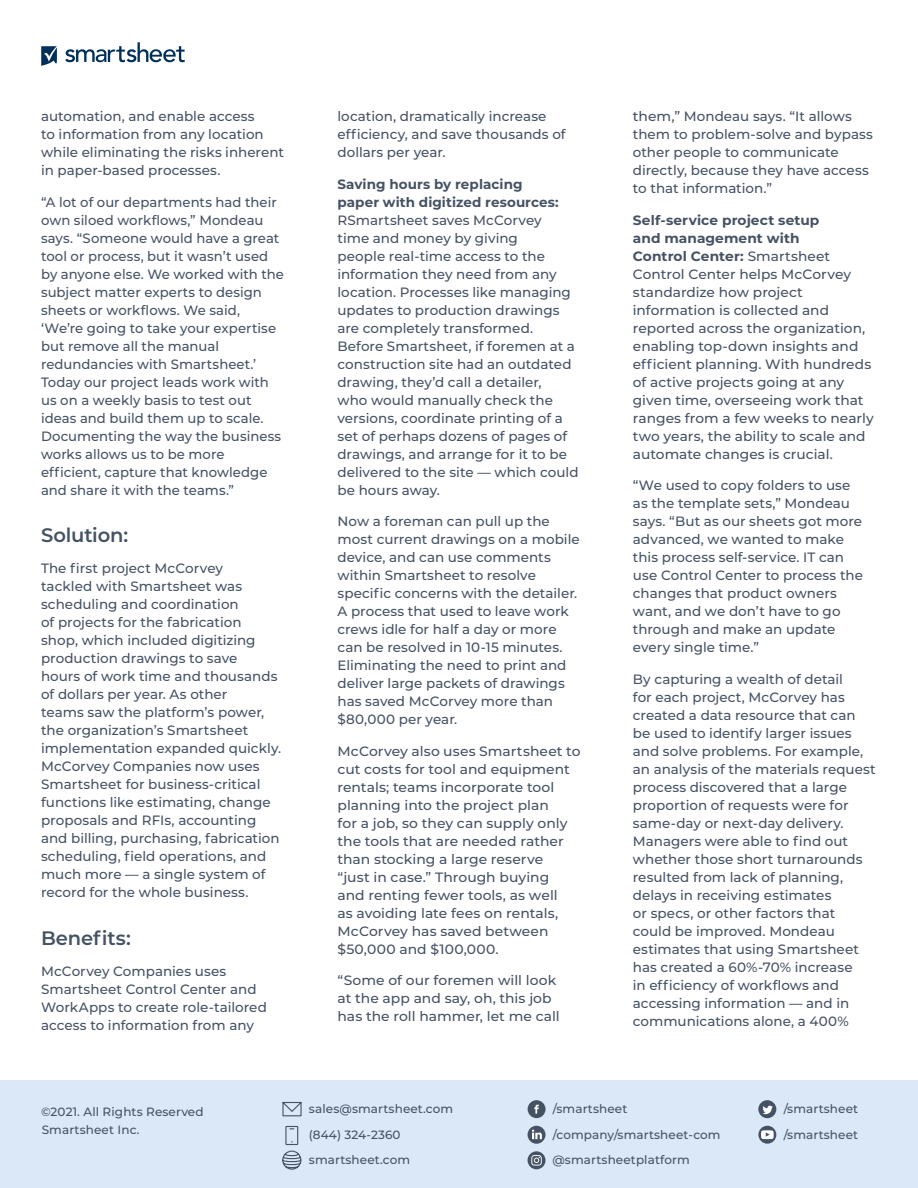
<style>
.page{position:relative;width:918px;height:1188px;background:#fff}
.page>*{position:absolute;margin:0;border:0;box-sizing:border-box;transform-origin:0 0}
.t1{font:600 19.5px "Montserrat";letter-spacing:-.005em;color:#455264}
.Body_Copy_3_Column{font:500 13.5px/18px "Montserrat";color:#455264}
.Size6_-_Fine_Print{font:500 12px/18px "Montserrat";letter-spacing:.01em;color:#455264}
.s1{font-weight:700}
</style>
<div class="page">
<div style="left:0;top:1080px;width:918px;height:108px;background:#dbe8f8"></div>
<div style="left:758px;top:1100px;width:18px;height:18px;background:#455264;border-radius:50%"></div>
<svg style="left:762px;top:1106px;width:11px;height:8px"></svg>
<svg style="left:758px;top:1126px;width:18px;height:18px"></svg>
<div style="left:528px;top:1100px;width:18px;height:18px;background:#455264;border-radius:50%"></div>
<svg style="left:534px;top:1105px;width:5px;height:9px"></svg>
<svg style="left:528px;top:1126px;width:18px;height:18px"></svg>
<svg style="left:532px;top:1130px;width:10px;height:9px"></svg>
<svg style="left:282px;top:1102px;width:20px;height:15px"></svg>
<svg style="left:282px;top:1125px;width:20px;height:45px"></svg>
<div style="left:528px;top:1151px;width:18px;height:18px;background:#455264;border-radius:50%"></div>
<svg style="left:531px;top:1155px;width:11px;height:11px"></svg>
<svg style="left:65px;top:42px;width:120px;height:20px"></svg>
<svg style="left:41px;top:46px;width:16px;height:20px"></svg>
<p class="Body_Copy_3_Column" style="left:41px;top:107px;width:244px">automation, and enable access<br>to information from any location while eliminating the risks inherent in paper-based processes.</p>
<p class="Body_Copy_3_Column" style="left:41px;top:192px;width:244px">“A lot of our departments had their own siloed workflows,” Mondeau says. “Someone would have a great tool or process, but it wasn’t used by anyone else. We worked with the subject matter experts to design sheets or workflows. We said, ‘We’re going to take your expertise but remove all the manual redundancies with Smartsheet.’<br>Today our project leads work with us on a weekly basis to test out ideas and build them up to scale.<br>Documenting the way the business works allows us to be more efficient, capture that knowledge and share it with the teams.”</p>
<h2 class="t1" style="left:41px;top:521px;width:89px">Solution:</h2>
<p class="Body_Copy_3_Column" style="left:41px;top:559px;width:242px">The first project McCorvey<br>tackled with Smartsheet was scheduling and coordination<br>of projects for the fabrication shop, which included digitizing production drawings to save<br>hours of work time and thousands of dollars per year. As other<br>teams saw the platform’s power, the organization’s Smartsheet implementation expanded quickly.<br>McCorvey Companies now uses<br>Smartsheet for business-critical functions like estimating, change proposals and RFIs, accounting and billing, purchasing, fabrication scheduling, field operations, and much more — a single system of record for the whole business.</p>
<h2 class="t1" style="left:41px;top:924px;width:91px">Benefits:</h2>
<p class="Body_Copy_3_Column" style="left:41px;top:962px;width:227px">McCorvey Companies uses<br>Smartsheet Control Center and<br>WorkApps to create role-tailored access to information from any</p>
<p class="Body_Copy_3_Column" style="left:338px;top:107px;width:230px">location, dramatically increase efficiency, and save thousands of dollars per year.</p>
<p class="Body_Copy_3_Column" style="left:338px;top:174px;width:243px"><span class="s1">Saving hours by replacing<br>paper with digitized resources:<br></span>RSmartsheet saves McCorvey<br>time and money by giving<br>people real-time access to the information they need from any location. Processes like managing updates to production drawings are completely transformed.<br>Before Smartsheet, if foremen at a construction site had an outdated drawing, they’d call a detailer,<br>who would manually check the versions, coordinate printing of a set of perhaps dozens of pages of drawings, and arrange for it to be delivered to the site — which could be hours away.</p>
<p class="Body_Copy_3_Column" style="left:338px;top:512px;width:244px">Now a foreman can pull up the most current drawings on a mobile device, and can use comments within Smartsheet to resolve specific concerns with the detailer.<br>A process that used to leave work crews idle for half a day or more can be resolved in 10-15 minutes.<br>Eliminating the need to print and deliver large packets of drawings has saved McCorvey more than $80,000 per year.</p>
<p class="Body_Copy_3_Column" style="left:338px;top:741px;width:245px">McCorvey also uses Smartsheet to cut costs for tool and equipment rentals; teams incorporate tool planning into the project plan<br>for a job, so they can supply only the tools that are needed rather than stocking a large reserve<br>“just in case.” Through buying<br>and renting fewer tools, as well<br>as avoiding late fees on rentals,<br>McCorvey has saved between $50,000 and $100,000.</p>
<p class="Body_Copy_3_Column" style="left:338px;top:971px;width:224px">“Some of our foremen will look at the app and say, oh, this job has the roll hammer, let me call</p>
<p class="Body_Copy_3_Column" style="left:633px;top:107px;width:242px">them,” Mondeau says. “It allows them to problem-solve and bypass other people to communicate directly, because they have access to that information.”</p>
<p class="Body_Copy_3_Column" style="left:633px;top:210px;width:242px"><span class="s1">Self-service project setup<br>and management with<br>Control Center:</span> Smartsheet<br>Control Center helps McCorvey standardize how project information is collected and reported across the organization, enabling top-down insights and efficient planning. With hundreds of active projects going at any given time, overseeing work that ranges from a few weeks to nearly two years, the ability to scale and automate changes is crucial.</p>
<p class="Body_Copy_3_Column" style="left:633px;top:476px;width:232px">“We used to copy folders to use as the template sets,” Mondeau says. “But as our sheets got more advanced, we wanted to make this process self-service. IT can use Control Center to process the changes that product owners want, and we don’t have to go through and make an update every single time.”</p>
<p class="Body_Copy_3_Column" style="left:633px;top:669px;width:245px">By capturing a wealth of detail<br>for each project, McCorvey has created a data resource that can be used to identify larger issues and solve problems. For example, an analysis of the materials request process discovered that a large proportion of requests were for same-day or next-day delivery.<br>Managers were able to find out whether those short turnarounds resulted from lack of planning, delays in receiving estimates<br>or specs, or other factors that could be improved. Mondeau estimates that using Smartsheet has created a 60%-70% increase<br>in efficiency of workflows and accessing information — and in communications alone, a 400%</p>
<p class="Size6_-_Fine_Print" style="left:41px;top:1102px;width:164px">©2021. All Rights Reserved<br>Smartsheet Inc.</p>
<p class="Size6_-_Fine_Print" style="left:784px;top:1100px;width:76px">/smartsheet</p>
<p class="Size6_-_Fine_Print" style="left:553px;top:1100px;width:76px">/smartsheet</p>
<p class="Size6_-_Fine_Print" style="left:553px;top:1125px;width:169px">/company/smartsheet-com</p>
<p class="Size6_-_Fine_Print" style="left:552px;top:1151px;width:139px">@smartsheetplatform</p>
<p class="Size6_-_Fine_Print" style="left:309px;top:1100px;width:146px">sales@smartsheet.com</p>
<p class="Size6_-_Fine_Print" style="left:309px;top:1125px;width:93px">(844) 324-2360</p>
<p class="Size6_-_Fine_Print" style="left:309px;top:1151px;width:103px">smartsheet.com</p>
<p class="Size6_-_Fine_Print" style="left:784px;top:1125px;width:76px">/smartsheet</p>
</div>
